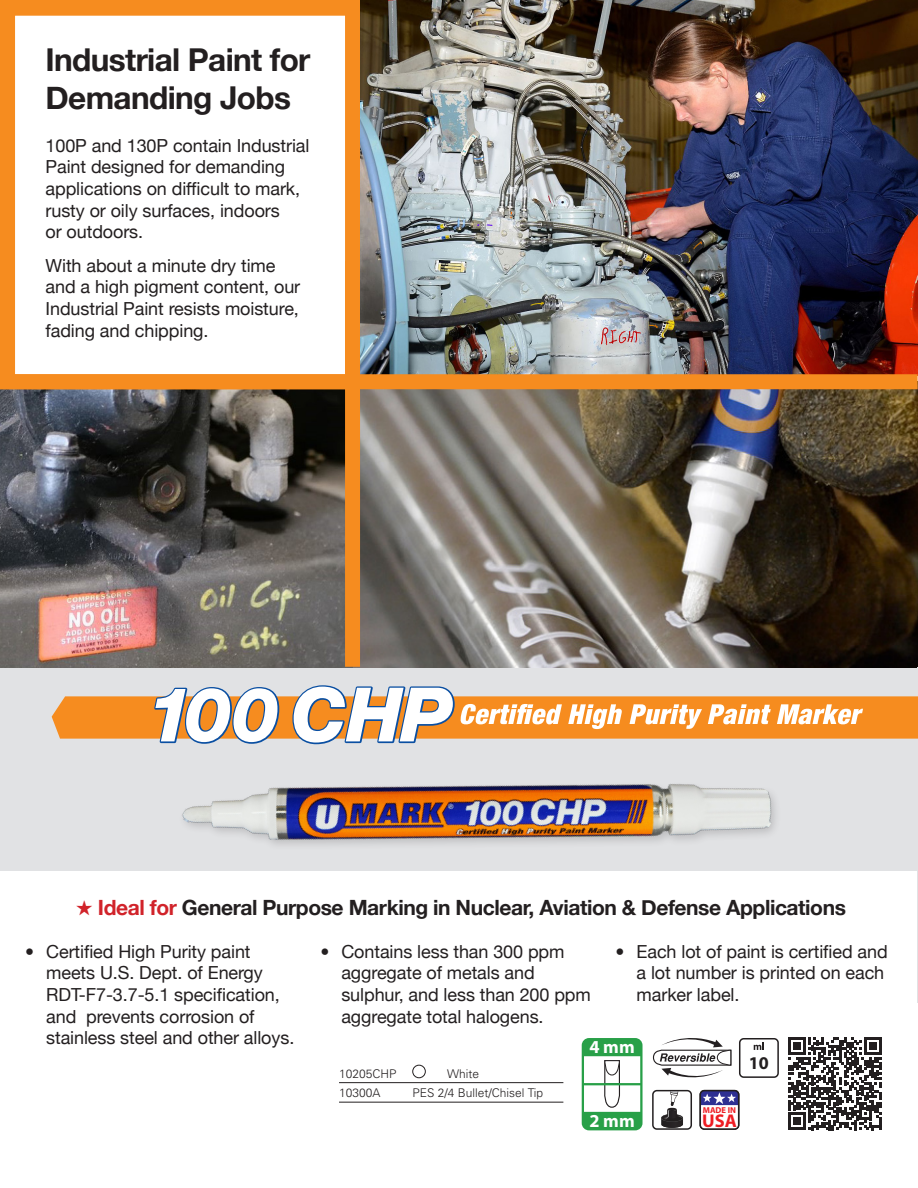
<style>
.page{position:relative;width:918px;height:1188px;background:#fff}
.page>*{position:absolute;margin:0;border:0;box-sizing:border-box;transform-origin:0 0}
._28_heading{font:700 31.5px/37.8px "Helvetica Neue";letter-spacing:-.02em;color:#231f20}
._28_ideal{font:700 21px "Helvetica Neue";letter-spacing:-.02em;color:#231f20}
.t1{font:700 18.45px "Myriad Pro";color:#ee1d23}
.t2{font:700 18.3px "Myriad Pro";color:#fff}
.strip_of_verbiage{font:18px/21.6px "Helvetica Neue";letter-spacing:-.005em;color:#231f20}
.t3{font:700 18px "Myriad Pro";color:#231f20}
.t4{font:300 12px "Univers";color:#231f20}
.t5{font:700 8.55px "Myriad Pro";color:#ee1d23}
.s1{color:#d1232a}
.s2{font-weight:700;font-stretch:condensed}
</style>
<div class="page">
<img style="left:0;top:382px;width:917px;height:286px">
<div style="left:0;top:668px;width:918px;height:203px;background:#e1e2e4"></div>
<hr style="left:917px;top:667px;width:1px;height:336px;background:#e1e2e4">
<svg style="left:0;top:0;width:368px;height:397px"></svg>
<div style="left:345px;top:269px;width:15px;height:113px;background:#f68c1f"></div>
<img style="left:360px;top:0;width:558px;height:375px">
<div style="left:0;top:374px;width:910px;height:15px;background:#f68c1f"></div>
<hr style="left:339px;top:1082px;width:224px;height:1px;background:#231f20">
<hr style="left:339px;top:1102px;width:224px;height:1px;background:#231f20">
<div style="left:413px;top:1065px;width:13px;height:13px;border:1px solid #231f20;border-radius:50%"></div>
<div style="left:345px;top:350px;width:15px;height:309px;background:#f68c1f"></div>
<div style="left:582px;top:1038px;width:61px;height:92px;border:2px solid #28a048;border-radius:6px"></div>
<div style="left:604px;top:1060px;width:16px;height:24px;border:1px solid #231f20"></div>
<hr style="left:582px;top:1083px;width:60px;height:2px;background:#28a048">
<svg style="left:583px;top:1039px;width:59px;height:37px"></svg>
<svg style="left:583px;top:1082px;width:59px;height:47px"></svg>
<div style="left:700px;top:1090px;width:39px;height:40px;border:2px solid #231f20;border-radius:4px"></div>
<svg style="left:700px;top:1091px;width:39px;height:38px"></svg>
<div style="left:739px;top:1038px;width:40px;height:40px;border:2px solid #231f20;border-radius:4px"></div>
<svg style="left:754px;top:1043px;width:10px;height:7px"></svg>
<div style="left:652px;top:1090px;width:40px;height:40px;border:2px solid #231f20;border-radius:4px"></div>
<svg style="left:661px;top:1091px;width:22px;height:37px"></svg>
<svg style="left:653px;top:1038px;width:78px;height:39px"></svg>
<svg style="left:789px;top:1038px;width:92px;height:92px"></svg>
<img style="left:180px;top:614px;width:604px;height:231px">
<svg style="left:52px;top:685px;width:866px;height:59px"></svg>
<p class="_28_heading" style="left:46px;top:42px;width:267px">Industrial Paint for<br>Demanding Jobs</p>
<p class="strip_of_verbiage" style="left:46px;top:136px;width:265px">100P and 130P contain Industrial<br>Paint designed for demanding applications on difficult to mark, rusty or oily surfaces, indoors<br>or outdoors.</p>
<p class="strip_of_verbiage" style="left:46px;top:256px;width:256px">With about a minute dry time and a high pigment content, our<br>Industrial Paint resists moisture, fading and chipping.</p>
<p class="_28_ideal" style="left:76px;top:891px;width:772px"><span class="s1">★ Ideal for</span> General Purpose Marking in Nuclear, Aviation &amp; Defense Applications</p>
<p class="strip_of_verbiage" style="left:46px;top:942px;width:250px;text-indent:-21px"><span class="s2">•</span> Certified High Purity paint meets U.S. Dept. of Energy<br>RDT-F7-3.7-5.1 specification, and prevents corrosion of stainless steel and other alloys.</p>
<p class="strip_of_verbiage" style="left:341px;top:942px;width:251px;text-indent:-21px"><span class="s2">•</span> Contains less than 300 ppm aggregate of metals and sulphur, and less than 200 ppm aggregate total halogens.</p>
<p class="strip_of_verbiage" style="left:637px;top:942px;width:253px;text-indent:-21px"><span class="s2">•</span> Each lot of paint is certified and a lot number is printed on each marker label.</p>
<p class="t4" style="left:339px;top:1066px;width:59px">10205CHP</p>
<p class="t4" style="left:447px;top:1066px;width:34px">White</p>
<p class="t4" style="left:339px;top:1086px;width:43px">10300A</p>
<p class="t4" style="left:413px;top:1086px;width:132px">PES 2/4 Bullet/Chisel Tip</p>
<p class="t2" style="left:589px;top:1035px;width:47px">4 mm</p>
<p class="t3" style="left:749px;top:1051px;width:21px">10</p>
<p class="t2" style="left:589px;top:1109px;width:47px">2 mm</p>
<p class="t5" style="left:703px;top:1104px;width:35px">MADE IN</p>
<p class="t1" style="left:702px;top:1108px;width:36px">USA</p>
</div>
